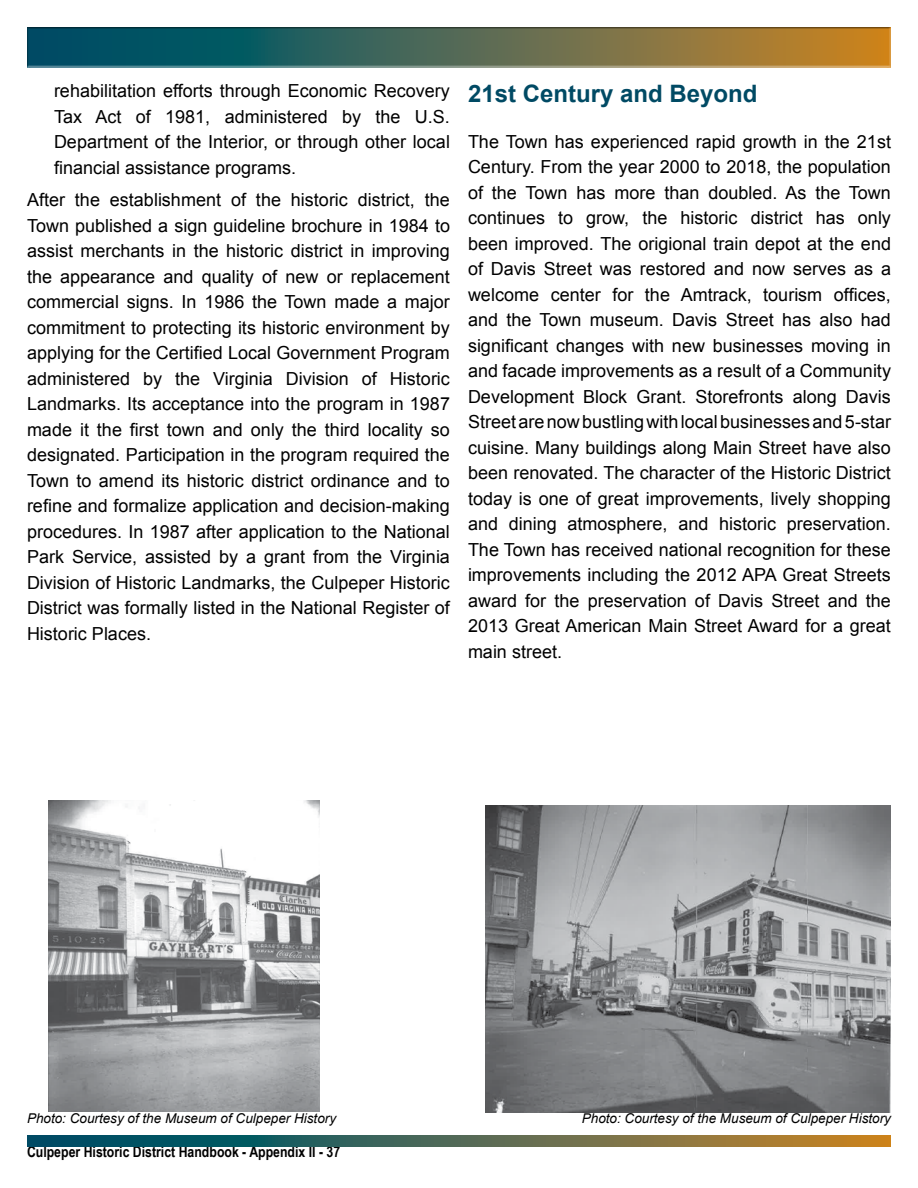
<style>
.page{position:relative;width:918px;height:1188px;background:#fff}
.page>*{position:absolute;margin:0;border:0;box-sizing:border-box;transform-origin:0 0}
.t1{font:700 24px "Arial";color:#004a64}
.t2{font:18px/25.5px "Arial";color:#000;text-align:justify}
.t3{font:700 15px "Arial Narrow";color:#000}
.t4{font:italic 13.5px "Arial";color:#000}
</style>
<div class="page">
<img style="left:48px;top:800px;width:271px;height:312px">
<svg style="left:289px;top:970px;width:10px;height:8px"></svg>
<svg style="left:168px;top:905px;width:7px;height:4px"></svg>
<svg style="left:252px;top:904px;width:7px;height:6px"></svg>
<img style="left:245px;top:904px;width:4px;height:25px">
<svg style="left:168px;top:880px;width:7px;height:3px"></svg>
<svg style="left:241px;top:870px;width:7px;height:6px"></svg>
<svg style="left:125px;top:841px;width:6px;height:4px"></svg>
<img style="left:485px;top:805px;width:405px;height:307px">
<div style="left:26px;top:25px;width:868px;height:43px;background:#000;opacity:.75"></div>
<svg style="left:27px;top:1135px;width:864px;height:11px"></svg>
<p class="t2" style="left:54px;top:78px;width:397px">rehabilitation efforts through Economic Recovery Tax Act of 1981, administered by the U.S.<br>Department of the Interior, or through other local financial assistance programs.</p>
<p class="t2" style="left:27px;top:187px;width:425px">After the establishment of the historic district, the Town published a sign guideline brochure in 1984 to assist merchants in the historic district in improving the appearance and quality of new or replacement commercial signs. In 1986 the Town made a major commitment to protecting its historic environment by applying for the Certified Local Government Program administered by the Virginia Division of Historic Landmarks. Its acceptance into the program in 1987 made it the first town and only the third locality so designated. Participation in the program required the Town to amend its historic district ordinance and to refine and formalize application and decision-making procedures. In 1987 after application to the National Park Service, assisted by a grant from the Virginia Division of Historic Landmarks, the Culpeper Historic District was formally listed in the National Register of Historic Places.</p>
<h1 class="t1" style="left:468px;top:78px;width:291px">21st Century and Beyond</h1>
<p class="t2" style="left:468px;top:129px;width:425px">The Town has experienced rapid growth in the 21st Century. From the year 2000 to 2018, the population of the Town has more than doubled. As the Town continues to grow, the historic district has only been improved. The origional train depot at the end of Davis Street was restored and now serves as a welcome center for the Amtrack, tourism offices, and the Town museum. Davis Street has also had significant changes with new businesses moving in and facade improvements as a result of a Community Development Block Grant. Storefronts along Davis Street are now bustling with local businesses and 5-star cuisine. Many buildings along Main Street have also been renovated. The character of the Historic District today is one of great improvements, lively shopping and dining atmosphere, and historic preservation.<br>The Town has received national recognition for these improvements including the 2012 APA Great Streets award for the preservation of Davis Street and the 2013 Great American Main Street Award for a great main street.</p>
<p class="t4" style="left:27px;top:1110px;width:311px">Photo: Courtesy of the Museum of Culpeper History</p>
<p class="t4" style="left:582px;top:1110px;width:311px">Photo: Courtesy of the Museum of Culpeper History</p>
<p class="t3" style="left:27px;top:1140px;width:315px">Culpeper Historic District Handbook - Appendix II - 37</p>
</div>
